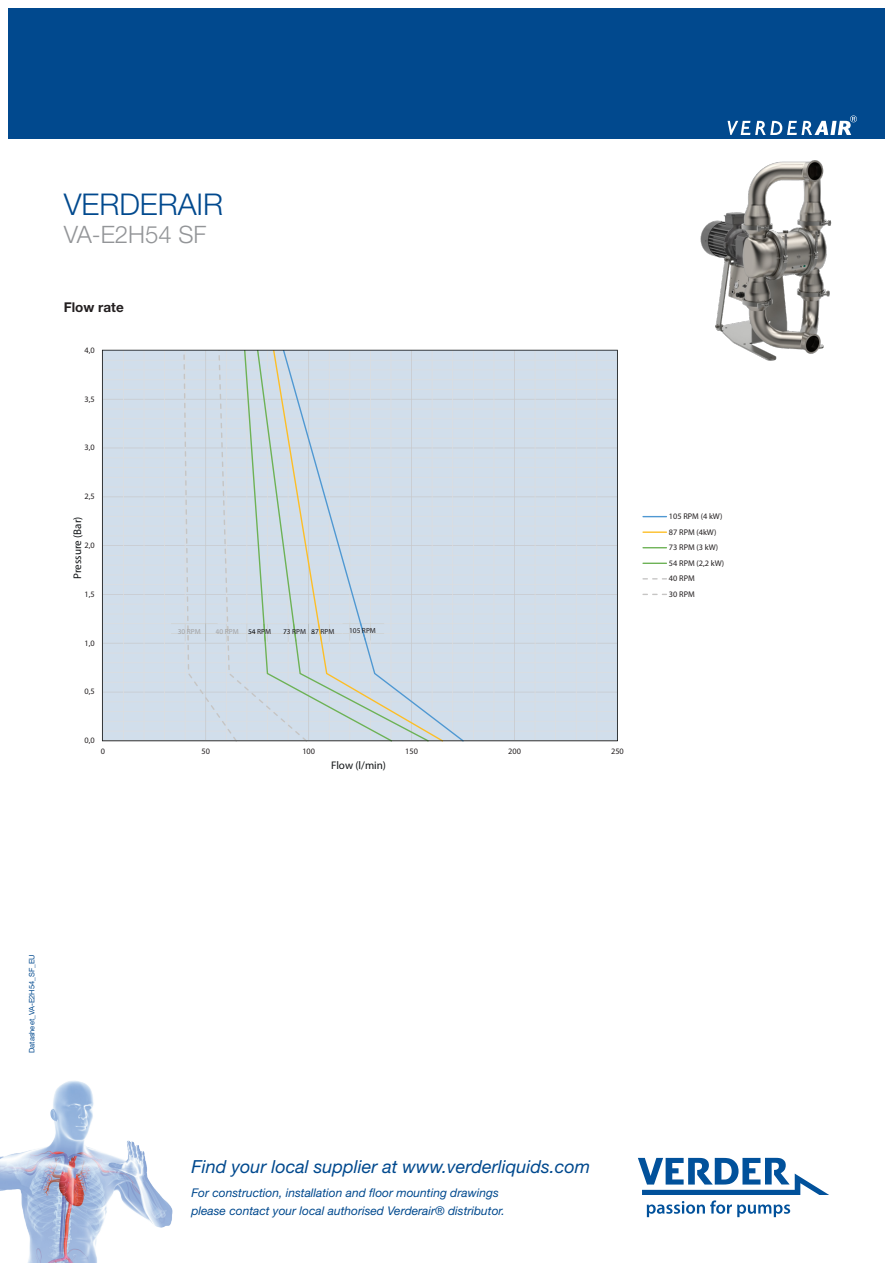
<style>
.page{position:relative;width:893px;height:1263px;background:#fff}
.page>*{position:absolute;margin:0;border:0;box-sizing:border-box;transform-origin:0 0}
.t1{font:300 30px "Helvetica Neue LT Std";color:#01498e}
.t2{font:300 24px "Helvetica Neue LT Std";color:#939598}
.t3{font:italic 18px "Helvetica Neue LT Std";color:#01498e}
.Subhead{font:700 13.5px "Helvetica Neue LT Std";color:#231f20}
.t4{font:italic 12px/18px "Helvetica Neue LT Std";color:#01498e}
.t5{font:11.1px "Myriad Pro";color:#101315}
.t6{font:8.25px/15.6px "Myriad Pro";color:#231f20}
.t7{font:7.5px "Helvetica Neue LT Std";color:#01498e}
.t8{font:7.35px "Myriad Pro";letter-spacing:.005em;color:#231f20}
.t9{font:7.35px "Myriad Pro";letter-spacing:.005em;color:#a2a2a3}
</style>
<div class="page">
<div style="left:721px;top:9px;width:163px;height:130px;background:#01498e"></div>
<div style="left:9px;top:9px;width:724px;height:130px;background:#01498e"></div>
<svg style="left:728px;top:116px;width:129px;height:19px"></svg>
<img style="left:578px;top:160px;width:254px;height:201px">
<svg style="left:638px;top:1158px;width:191px;height:59px"></svg>
<img style="left:0;top:1081px;width:173px;height:182px">
<svg style="left:642px;top:516px;width:25px;height:1px"></svg>
<hr style="left:642px;top:531px;width:25px;height:2px;background:#fdbe26">
<svg style="left:642px;top:547px;width:25px;height:1px"></svg>
<svg style="left:642px;top:563px;width:25px;height:1px"></svg>
<svg style="left:642px;top:578px;width:25px;height:1px"></svg>
<svg style="left:642px;top:594px;width:25px;height:1px"></svg>
<svg style="left:102px;top:350px;width:516px;height:391px;background:#cfdbe6"></svg>
<h1 class="t1" style="left:64px;top:185px;width:161px">VERDERAIR</h1>
<h2 class="t2" style="left:64px;top:220px;width:144px">VA-E2H54 SF</h2>
<p class="Subhead" style="left:64px;top:299px;width:61px">Flow rate</p>
<p class="t6" style="left:85px;top:342px;width:12px">4,0</p>
<p class="t6" style="left:85px;top:391px;width:12px">3,5</p>
<p class="t6" style="left:85px;top:440px;width:12px">3,0</p>
<p class="t6" style="left:85px;top:488px;width:12px">2,5</p>
<p class="t5" style="left:71px;top:579px;width:64px;rotate:-90deg">Pressure (Bar)</p>
<p class="t6" style="left:85px;top:537px;width:12px">2,0</p>
<p class="t6" style="left:85px;top:586px;width:12px">1,5</p>
<p class="t6" style="left:85px;top:635px;width:12px">1,0</p>
<p class="t6" style="left:85px;top:684px;width:12px">0,5</p>
<p class="t6" style="left:85px;top:732px;width:12px">0,0</p>
<p class="t9" style="left:178px;top:627px;width:25px">30 RPM</p>
<p class="t9" style="left:216px;top:627px;width:25px">40 RPM</p>
<p class="t8" style="left:248px;top:627px;width:25px">54 RPM</p>
<p class="t8" style="left:283px;top:627px;width:53px">73 RPM 87 RPM</p>
<p class="t8" style="left:349px;top:626px;width:28px">105 RPM</p>
<p class="t6" style="left:101px;top:743px;width:6px">0</p>
<p class="t6" style="left:202px;top:743px;width:10px">50</p>
<p class="t6" style="left:302px;top:743px;width:14px">100</p>
<p class="t6" style="left:405px;top:743px;width:14px">150</p>
<p class="t6" style="left:508px;top:743px;width:14px">200</p>
<p class="t6" style="left:611px;top:743px;width:14px">250</p>
<p class="t5" style="left:331px;top:759px;width:56px">Flow (l/min)</p>
<p class="t6" style="left:669px;top:508px;width:57px">105 RPM (4 kW)<br>87 RPM (4kW)<br>73 RPM (3 kW)<br>54 RPM (2,2 kW)<br>40 RPM<br>30 RPM</p>
<p class="t7" style="left:27px;top:1053px;width:100px;rotate:-90deg">Datasheet_VA-E2H54_SF_EU</p>
<h3 class="t3" style="left:191px;top:1156px;width:400px">Find your local supplier at www.verderliquids.com</h3>
<p class="t4" style="left:191px;top:1183px;width:315px">For construction, installation and floor mounting drawings please contact your local authorised Verderair® distributor.</p>
</div>
